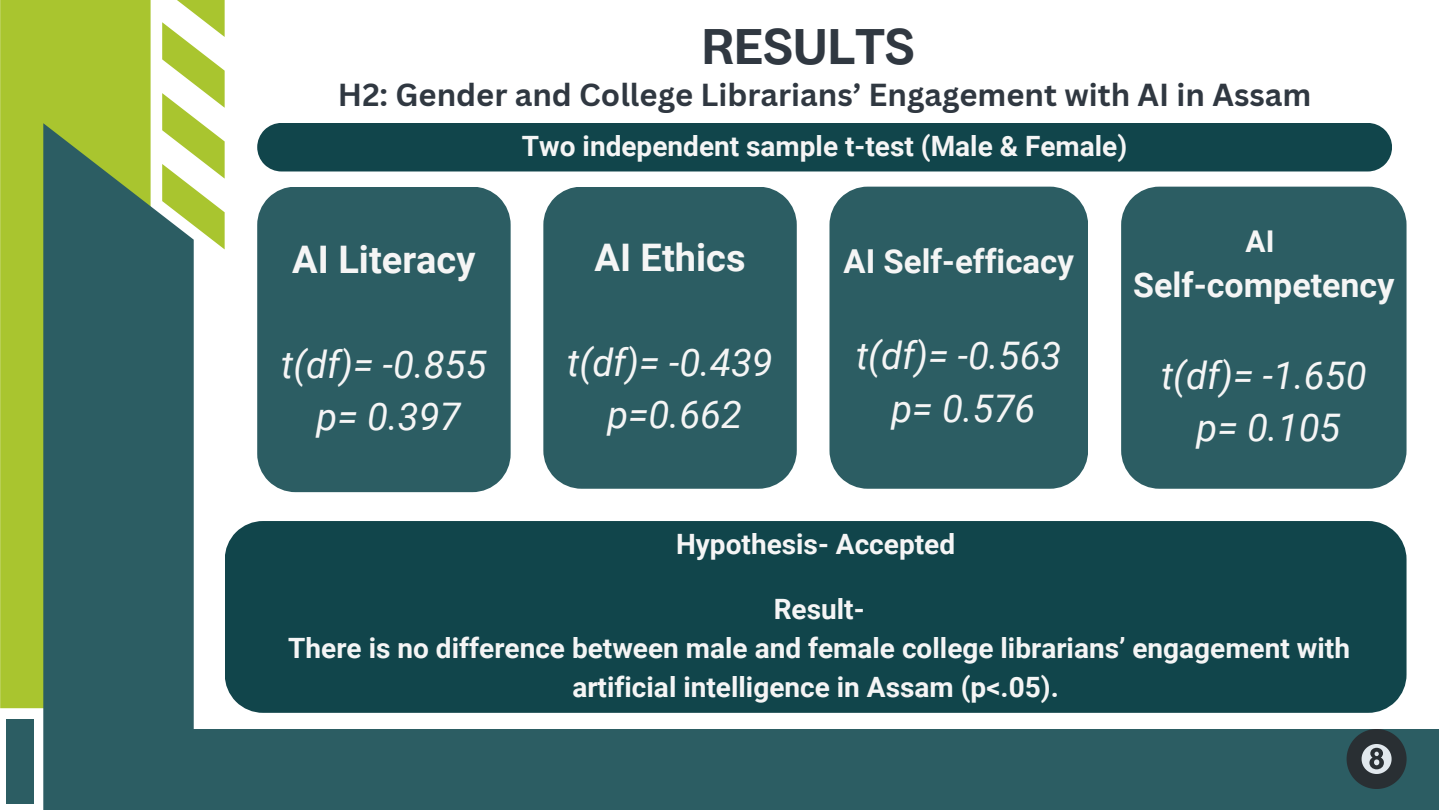
<style>
.page{position:relative;width:1440px;height:810px;background:#fff}
.page>*{position:absolute;margin:0;border:0;box-sizing:border-box;transform-origin:0 0}
.t1{font:700 50px "Body Grotesque";color:#303841}
.t2{font:italic 38px/52.5px "Roboto";color:#f5f5f5;text-align:center}
.t3{font:700 38px "Roboto";color:#f5f5f5}
.t4{font:700 34px "Roboto";color:#f5f5f5}
.t5{font:700 33px "Roboto";color:#f5f5f5}
.t6{font:700 31px "Canva Sans";color:#303841}
.t7{font:700 30px "Roboto";color:#f5f5f5}
.t8{font:700 28px/39px "Roboto";color:#f5f5f5;text-align:center}
</style>
<div class="page">
<div style="left:184px;top:729px;width:1255px;height:81px;background:#2c5d63"></div>
<svg style="left:162px;top:0;width:63px;height:249px"></svg>
<div style="left:0;top:0;width:151px;height:708px;background:#a9c52f"></div>
<svg style="left:43px;top:123px;width:151px;height:687px;background:#396763"></svg>
<div style="left:6px;top:719px;width:28px;height:85px;background:#2c5d63"></div>
<svg style="left:1347px;top:729px;width:60px;height:60px"></svg>
<div style="left:257px;top:187px;width:254px;height:305px;background:#2c5d63"></div>
<div style="left:829px;top:187px;width:259px;height:302px;background:#2c5d63"></div>
<div style="left:1121px;top:187px;width:286px;height:302px;background:#2c5d63"></div>
<div style="left:543px;top:187px;width:254px;height:302px;background:#2c5d63"></div>
<div style="left:225px;top:521px;width:1181px;height:192px;background:#11454b"></div>
<div style="left:257px;top:123px;width:1135px;height:48px;background:#11454b"></div>
<h3 class="t1" style="left:701px;top:17px;width:215px">RESULTS</h3>
<p class="t6" style="left:338px;top:73px;width:975px">H2: Gender and College Librarians’ Engagement with AI in Assam</p>
<p class="t8" style="left:522px;top:127px;width:607px">Two independent sample t-test (Male &amp; Female)</p>
<p class="t3" style="left:292px;top:238px;width:185px">AI Literacy</p>
<h1 class="t2" style="left:281px;top:339px;width:207px">t(df)= -0.855 p= 0.397</h1>
<h2 class="t3" style="left:595px;top:235px;width:152px">AI Ethics</h2>
<h3 class="t2" style="left:567px;top:336px;width:207px">t(df)= -0.439 p=0.662</h3>
<h4 class="t5" style="left:844px;top:243px;width:232px">AI Self-efficacy</h4>
<p class="t2" style="left:856px;top:330px;width:207px">t(df)= -0.563 p= 0.576</p>
<h2 class="t7" style="left:1246px;top:224px;width:30px">AI</h2>
<h2 class="t4" style="left:1133px;top:265px;width:263px">Self-competency</h2>
<h3 class="t2" style="left:1161px;top:350px;width:207px">t(df)= -1.650 p= 0.105</h3>
<h4 class="t8" style="left:676px;top:525px;width:281px">Hypothesis- Accepted</h4>
<h3 class="t8" style="left:774px;top:590px;width:92px">Result-</h3>
<h4 class="t8" style="left:288px;top:629px;width:1063px">There is no difference between male and female college librarians’ engagement with artificial intelligence in Assam (p&lt;.05).</h4>
</div>
